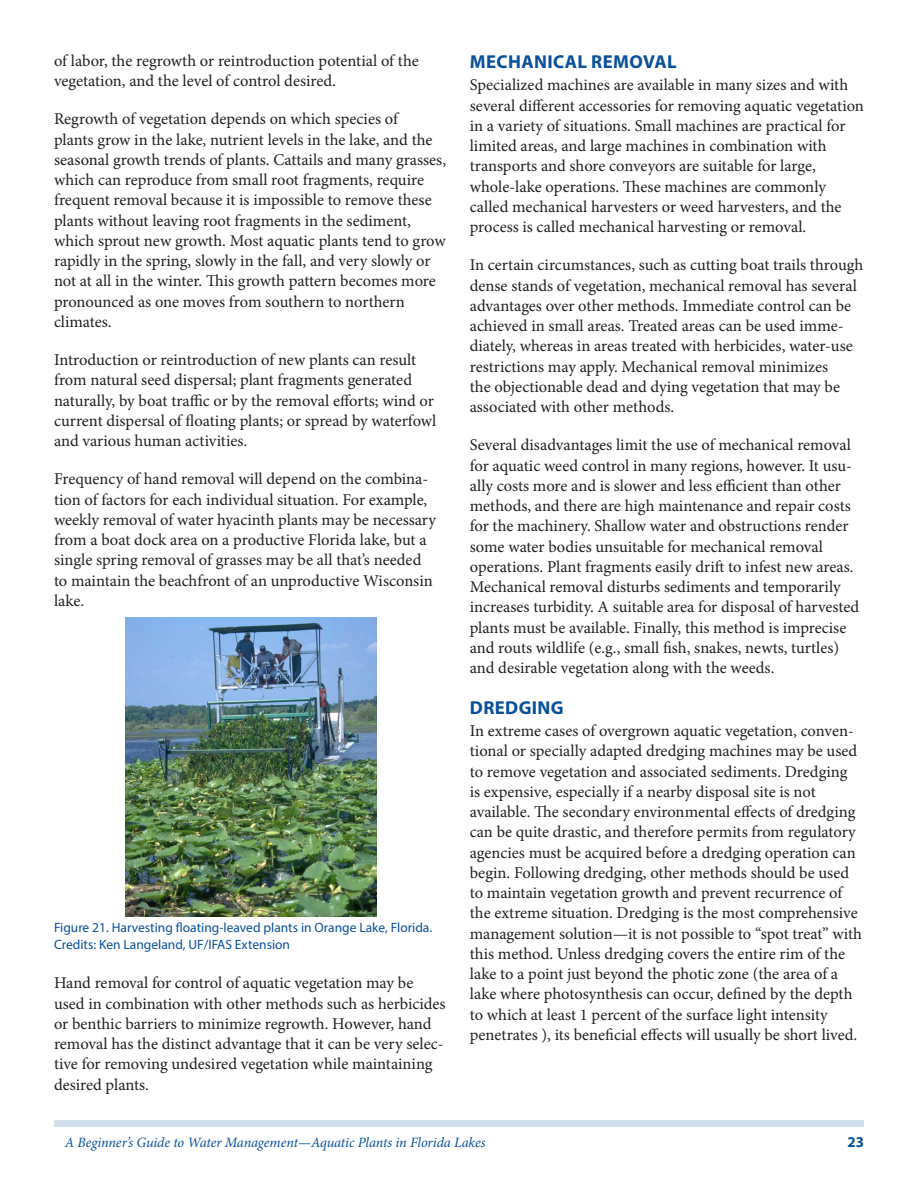
<style>
.page{position:relative;width:918px;height:1188px;background:#fff}
.page>*{position:absolute;margin:0;border:0;box-sizing:border-box;transform-origin:0 0}
.SectionHeading2{font:700 18.75px "Myriad Pro";letter-spacing:.02em;color:#09509a}
.Paragraph{font:16.5px/20.2px "Minion Pro";color:#231f20}
.t1{font:700 15px "Myriad Pro";color:#09509a}
.RunningTitleItalics{font:italic 14.25px "Minion Pro";letter-spacing:-.005em;color:#09509a}
.FigureCaption{font:13.5px "Myriad Pro";color:#09509a}
</style>
<div class="page">
<div style="left:54px;top:1120px;width:810px;height:7px;background:#d0dfeb"></div>
<img style="left:125px;top:618px;width:252px;height:299px">
<p class="Paragraph" style="left:54px;top:51px;width:366px">of labor, the regrowth or reintroduction potential of the vegetation, and the level of control desired.</p>
<p class="Paragraph" style="left:54px;top:109px;width:394px">Regrowth of vegetation depends on which species of<br>plants grow in the lake, nutrient levels in the lake, and the seasonal growth trends of plants. Cattails and many grasses, which can reproduce from small root fragments, require frequent removal because it is impossible to remove these plants without leaving root fragments in the sediment, which sprout new growth. Most aquatic plants tend to grow rapidly in the spring, slowly in the fall, and very slowly or not at all in the winter. This growth pattern becomes more pronounced as one moves from southern to northern climates.</p>
<p class="Paragraph" style="left:54px;top:350px;width:384px">Introduction or reintroduction of new plants can result from natural seed dispersal; plant fragments generated naturally, by boat traffic or by the removal efforts; wind or current dispersal of floating plants; or spread by waterfowl and various human activities.</p>
<p class="Paragraph" style="left:54px;top:469px;width:384px">Frequency of hand removal will depend on the combina&shy;tion of factors for each individual situation. For example, weekly removal of water hyacinth plants may be necessary from a boat dock area on a productive Florida lake, but a single spring removal of grasses may be all that’s needed to maintain the beachfront of an unproductive Wisconsin lake.</p>
<p class="FigureCaption" style="left:54px;top:919px;width:380px">Figure 21. Harvesting floating-leaved plants in Orange Lake, Florida.</p>
<p class="FigureCaption" style="left:54px;top:936px;width:238px">Credits: Ken Langeland, UF/IFAS Extension</p>
<p class="Paragraph" style="left:54px;top:973px;width:393px">Hand removal for control of aquatic vegetation may be used in combination with other methods such as herbicides or benthic barriers to minimize regrowth. However, hand removal has the distinct advantage that it can be very selec&shy;tive for removing undesired vegetation while maintaining desired plants.</p>
<p class="SectionHeading2" style="left:470px;top:50px;width:208px">MECHANICAL REMOVAL</p>
<p class="Paragraph" style="left:470px;top:75px;width:396px">Specialized machines are available in many sizes and with several different accessories for removing aquatic vegetation in a variety of situations. Small machines are practical for limited areas, and large machines in combination with transports and shore conveyors are suitable for large, whole-lake operations. These machines are commonly called mechanical harvesters or weed harvesters, and the process is called mechanical harvesting or removal.</p>
<p class="Paragraph" style="left:470px;top:255px;width:395px">In certain circumstances, such as cutting boat trails through dense stands of vegetation, mechanical removal has several advantages over other methods. Immediate control can be achieved in small areas. Treated areas can be used imme&shy;diately, whereas in areas treated with herbicides, water-use restrictions may apply. Mechanical removal minimizes<br>the objectionable dead and dying vegetation that may be associated with other methods.</p>
<p class="Paragraph" style="left:470px;top:435px;width:391px">Several disadvantages limit the use of mechanical removal for aquatic weed control in many regions, however. It usu&shy;ally costs more and is slower and less efficient than other methods, and there are high maintenance and repair costs for the machinery. Shallow water and obstructions render some water bodies unsuitable for mechanical removal operations. Plant fragments easily drift to infest new areas.<br>Mechanical removal disturbs sediments and temporarily increases turbidity. A suitable area for disposal of harvested plants must be available. Finally, this method is imprecise and routs wildlife (e.g., small fish, snakes, newts, turtles) and desirable vegetation along with the weeds.</p>
<p class="SectionHeading2" style="left:470px;top:695px;width:95px">DREDGING</p>
<p class="Paragraph" style="left:470px;top:721px;width:394px">In extreme cases of overgrown aquatic vegetation, conven&shy;tional or specially adapted dredging machines may be used to remove vegetation and associated sediments. Dredging is expensive, especially if a nearby disposal site is not available. The secondary environmental effects of dredging can be quite drastic, and therefore permits from regulatory agencies must be acquired before a dredging operation can begin. Following dredging, other methods should be used to maintain vegetation growth and prevent recurrence of the extreme situation. Dredging is the most comprehensive management solution—it is not possible to “spot treat” with this method. Unless dredging covers the entire rim of the lake to a point just beyond the photic zone (the area of a lake where photosynthesis can occur, defined by the depth to which at least 1 percent of the surface light intensity penetrates ), its beneficial effects will usually be short lived.</p>
<p class="RunningTitleItalics" style="left:65px;top:1133px;width:422px">A Beginner’s Guide to Water Management—Aquatic Plants in Florida Lakes</p>
<p class="t1" style="left:847px;top:1133px;width:18px">23</p>
</div>
